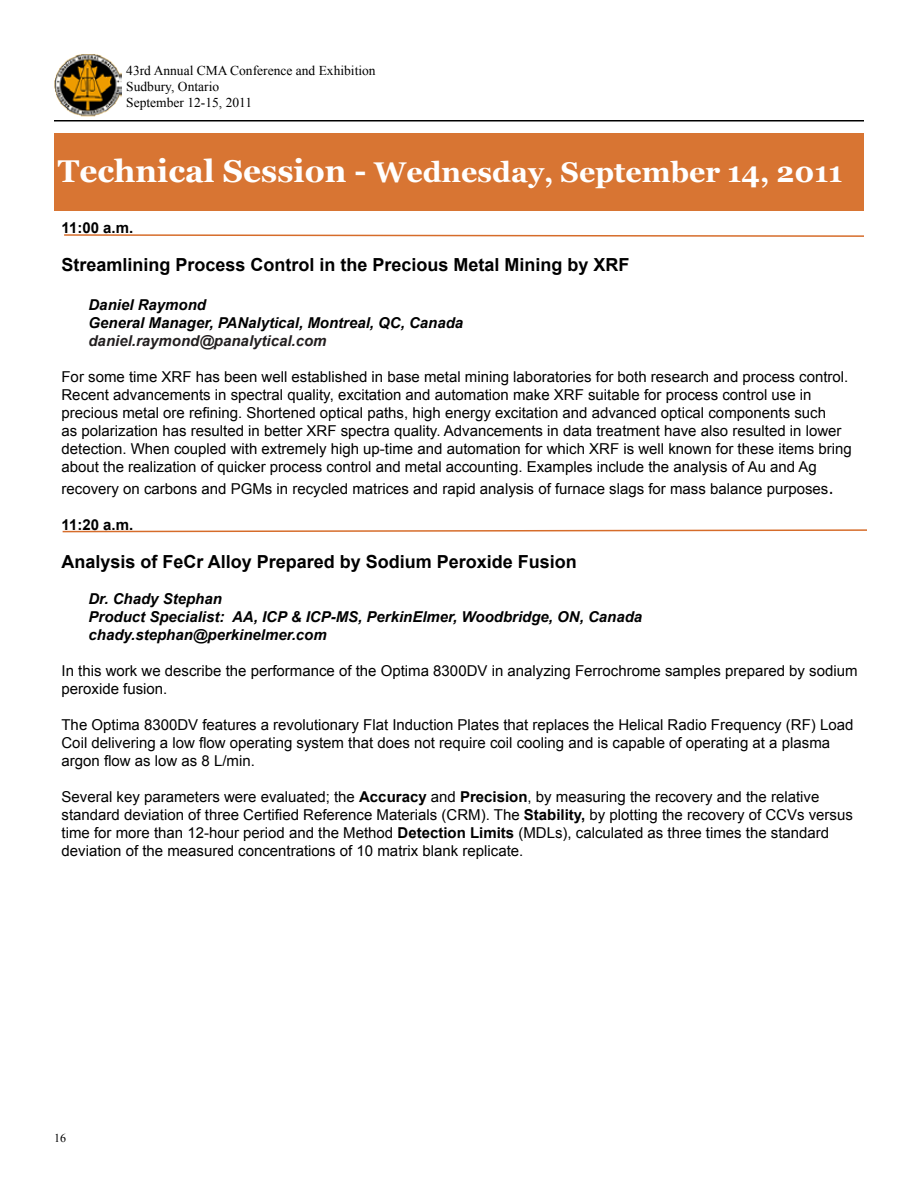
<style>
.page{position:relative;width:918px;height:1188px;background:#fff}
.page>*{position:absolute;margin:0;border:0;box-sizing:border-box;transform-origin:0 0}
.t1{font:700 28.5px "Georgia";color:#fff}
.t2{font:700 18px "Arial";color:#000}
.t3{font:15px/18px "Arial";color:#000}
.t4{font:italic 700 15px/18px "Arial";color:#000}
.t5{font:italic 700 15px "Arial";color:#231f20}
.t6{font:700 15px "Arial";letter-spacing:-.03em;color:#000}
.t7{font:13.5px/16.2px "Times New Roman";color:#000}
.t8{font:12px "Times New Roman";color:#000}
.s1{font-size:31.5px}
.s2{font-family:"Verdana"}
.s3{font-weight:700}
</style>
<div class="page">
<img style="left:54px;top:54px;width:67px;height:63px">
<hr style="left:54px;top:120px;width:810px;height:2px;background:#000">
<div style="left:54px;top:133px;width:810px;height:78px;background:#d87533"></div>
<svg style="left:62px;top:529px;width:805px;height:4px"></svg>
<svg style="left:64px;top:234px;width:800px;height:3px"></svg>
<p class="t7" style="left:126px;top:62px;width:251px">43rd Annual CMA Conference and Exhibition<br>Sudbury, Ontario<br>September 12-15, 2011</p>
<h1 class="t1" style="left:58px;top:156px;width:786px"><span class="s1">Technical Session -</span> Wednesday, September 14, 2011</h1>
<p class="t6" style="left:62px;top:218px;width:73px">11:00 a.m.</p>
<p class="t2" style="left:62px;top:253px;width:570px">Streamlining Process Control in the Precious Metal Mining by XRF</p>
<p class="t4" style="left:88px;top:297px;width:376px">Daniel Raymond<br>General Manager, PANalytical, Montreal, QC, Canada</p>
<p class="t5" style="left:88px;top:331px;width:240px">daniel.raymond@panalytical.com</p>
<p class="t3" style="left:62px;top:368px;width:792px">For some time XRF has been well established in base metal mining laboratories for both research and process control.<br>Recent advancements in spectral quality, excitation and automation make XRF suitable for process control use in precious metal ore refining. Shortened optical paths, high energy excitation and advanced optical components such<br>as polarization has resulted in better XRF spectra quality. Advancements in data treatment have also resulted in lower detection. When coupled with extremely high up-time and automation for which XRF is well known for these items bring about the realization of quicker process control and metal accounting. Examples include the analysis of Au and Ag</p>
<p class="t3" style="left:62px;top:480px;width:774px">recovery on carbons and PGMs in recycled matrices and rapid analysis of furnace slags for mass balance purposes<span class="s2">.</span></p>
<p class="t6" style="left:62px;top:515px;width:73px">11:20 a.m.</p>
<p class="t2" style="left:62px;top:550px;width:517px">Analysis of FeCr Alloy Prepared by Sodium Peroxide Fusion</p>
<p class="t4" style="left:88px;top:590px;width:555px">Dr. Chady Stephan<br>Product Specialist: AA, ICP &amp; ICP-MS, PerkinElmer, Woodbridge, ON, Canada chady.stephan@perkinelmer.com</p>
<p class="t3" style="left:62px;top:662px;width:798px">In this work we describe the performance of the Optima 8300DV in analyzing Ferrochrome samples prepared by sodium peroxide fusion.</p>
<p class="t3" style="left:62px;top:716px;width:793px">The Optima 8300DV features a revolutionary Flat Induction Plates that replaces the Helical Radio Frequency (RF) Load<br>Coil delivering a low flow operating system that does not require coil cooling and is capable of operating at a plasma argon flow as low as 8 L/min.</p>
<p class="t3" style="left:62px;top:788px;width:793px">Several key parameters were evaluated; the <span class="s3">Accuracy</span> and <span class="s3">Precision</span>, by measuring the recovery and the relative standard deviation of three Certified Reference Materials (CRM). The <span class="s3">Stability,</span> by plotting the recovery of CCVs versus time for more than 12-hour period and the Method <span class="s3">Detection Limits</span> (MDLs), calculated as three times the standard deviation of the measured concentrations of 10 matrix blank replicate.</p>
<p class="t8" style="left:54px;top:1130px;width:13px">16</p>
</div>
